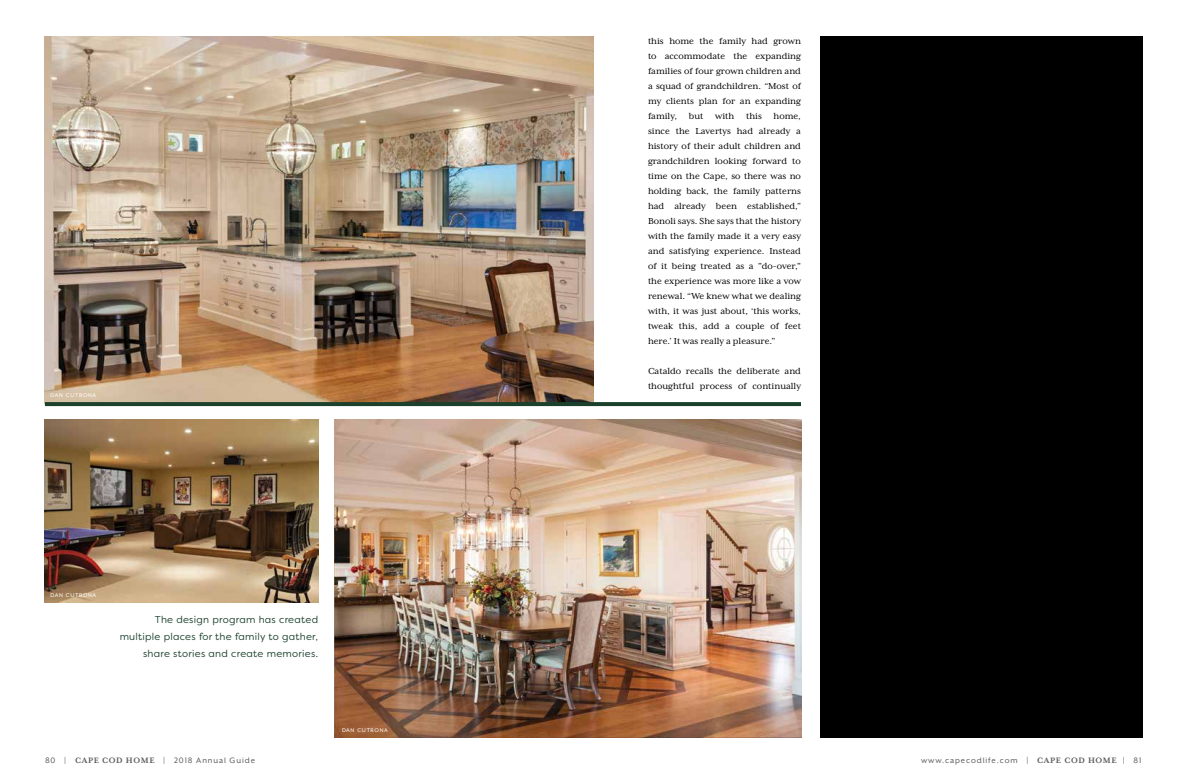
<style>
.page{position:relative;width:1188px;height:783px;background:#fff}
.page>*{position:absolute;margin:0;border:0;box-sizing:border-box;transform-origin:0 0}
.t1{font:10px/15px "Mrs Eaves XL Serif OT";color:#000;text-align:justify}
.t2{font:10px/17px "Filson Soft";letter-spacing:.025em;color:#1b412d;text-align:right}
.t3{font:9px "Mr Eaves XL San R";letter-spacing:.1em;color:#58595b}
.t4{font:6.3px "Mr Eaves XL San R";letter-spacing:.105em;color:#fff}
.s1{font-family:"Mrs Eaves XL Serif OT";font-weight:700}
</style>
<div class="page">
<div style="left:820px;top:36px;width:323px;height:702px;background:#000"></div>
<img style="left:45px;top:36px;width:549px;height:366px">
<img style="left:45px;top:420px;width:273px;height:182px">
<img style="left:335px;top:420px;width:466px;height:318px">
<svg style="left:45px;top:402px;width:756px;height:4px;background:#1e432f"></svg>
<p class="t4" style="left:50px;top:392px;width:47px">DAN CUTRONA</p>
<p class="t4" style="left:50px;top:591px;width:47px">DAN CUTRONA</p>
<p class="t2" style="left:120px;top:611px;width:200px">The design program has created multiple places for the family to gather, share stories and create memories.</p>
<p class="t4" style="left:342px;top:727px;width:47px">DAN CUTRONA</p>
<p class="t1" style="left:648px;top:33px;width:155px">this home the family had grown to accommodate the expanding families of four grown children and a squad of grandchildren. “Most of my clients plan for an expanding family, but with this home, since the Lavertys had already a history of their adult children and grandchildren looking forward to time on the Cape, so there was no holding back, the family patterns had already been established,” Bonoli says. She says that the history with the family made it a very easy and satisfying experience. Instead of it being treated as a "do-over," the experience was more like a vow renewal. “We knew what we dealing with, it was just about, ‘this works, tweak this, add a couple of feet here.’ It was really a pleasure.”</p>
<p class="t1" style="left:648px;top:363px;width:155px">Cataldo recalls the deliberate and thoughtful process of continually</p>
<p class="t3" style="left:45px;top:756px;width:211px">80 | <span class="s1">CAPE COD HOME</span> | 2018 Annual Guide</p>
<p class="t3" style="left:921px;top:756px;width:222px">www.capecodlife.com | <span class="s1">CAPE COD HOME</span> | 81</p>
</div>
